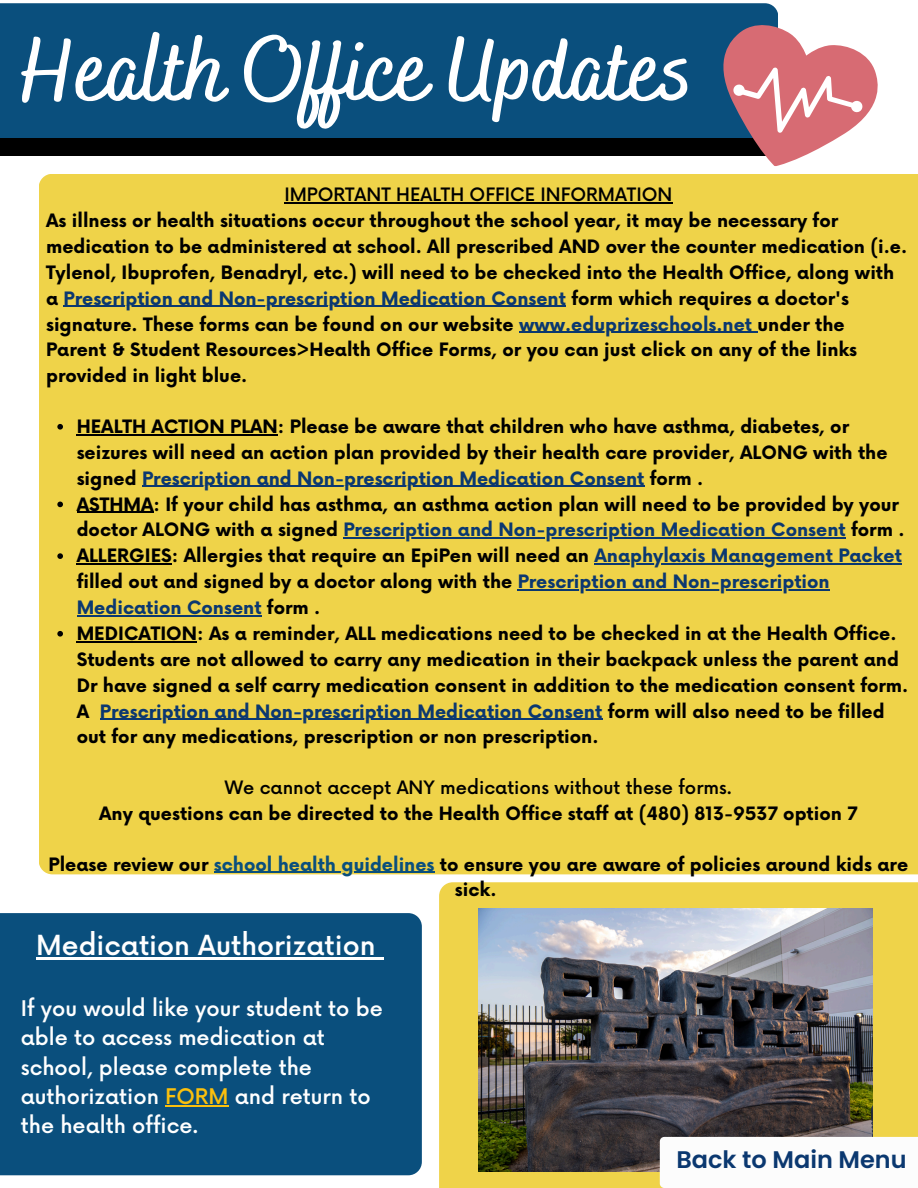
<style>
.page{position:relative;width:918px;height:1188px;background:#fff}
.page>*{position:absolute;margin:0;border:0;box-sizing:border-box;transform-origin:0 0}
.t1{font:700 91.2px "Bakerie Smooth";color:#fff}
.t2{font:500 27px "Now";color:#fff}
.t3{font:600 24px "Poppins";color:#0b3870}
.t4{font:500 21px/29.2px "Now";color:#fff}
.t5{font:700 18px/25.8px "Now";color:#000}
.t6{font:500 18px "Now";color:#000}
.s1{font-weight:500}
.s2{color:#0b3870}
.s3{color:#0a4f7d}
.s4{color:#fbc00d}
</style>
<div class="page">
<div style="left:439px;top:882px;width:479px;height:306px;background:#efd349"></div>
<div style="left:0;top:3px;width:777px;height:135px;background:#0a4f7d"></div>
<div style="left:0;top:138px;width:797px;height:18px;background:#000"></div>
<div style="left:39px;top:174px;width:879px;height:700px;background:#efd349"></div>
<div style="left:0;top:913px;width:422px;height:262px;background:#0a4f7d"></div>
<hr style="left:36px;top:958px;width:340px;height:2px;background:#fff">
<svg style="left:376px;top:958px;width:8px;height:2px"></svg>
<hr style="left:165px;top:1105px;width:64px;height:1px;background:#fbc00d">
<svg style="left:688px;top:10px;width:211px;height:181px"></svg>
<img style="left:478px;top:909px;width:394px;height:262px">
<svg style="left:660px;top:1137px;width:258px;height:51px"></svg>
<hr style="left:284px;top:202px;width:388px;height:1px;background:#000">
<hr style="left:64px;top:306px;width:502px;height:1px;background:#0b3870">
<hr style="left:519px;top:332px;width:233px;height:1px;background:#0b3870">
<svg style="left:57px;top:424px;width:6px;height:6px"></svg>
<hr style="left:77px;top:434px;width:201px;height:1px;background:#000">
<hr style="left:142px;top:486px;width:502px;height:1px;background:#0b3870">
<svg style="left:57px;top:502px;width:6px;height:5px"></svg>
<hr style="left:77px;top:512px;width:77px;height:1px;background:#000">
<hr style="left:343px;top:538px;width:503px;height:1px;background:#0b3870">
<svg style="left:57px;top:553px;width:6px;height:6px"></svg>
<hr style="left:77px;top:563px;width:95px;height:2px;background:#000">
<hr style="left:594px;top:563px;width:308px;height:2px;background:#0b3870">
<hr style="left:518px;top:589px;width:312px;height:1px;background:#0b3870">
<hr style="left:77px;top:615px;width:185px;height:1px;background:#0b3870">
<svg style="left:57px;top:631px;width:6px;height:6px"></svg>
<hr style="left:77px;top:641px;width:120px;height:1px;background:#000">
<hr style="left:100px;top:719px;width:502px;height:1px;background:#0b3870">
<hr style="left:214px;top:872px;width:221px;height:1px;background:#0a4f7d">
<h1 class="t1" style="left:21px;top:17px;width:673px">Health Office Updates</h1>
<p class="t5" style="left:46px;top:183px;width:863px;text-indent:238px"><span class="s1">IMPORTANT HEALTH OFFICE INFORMATION<br></span>As illness or health situations occur throughout the school year, it may be necessary for medication to be administered at school. All prescribed AND over the counter medication (i.e.<br>Tylenol, Ibuprofen, Benadryl, etc.) will need to be checked into the Health Office, along with a <span class="s2">Prescription and Non-prescription Medication Consent</span> form which requires a doctor's</p>
<p class="t5" style="left:46px;top:312px;width:800px">signature. These forms can be found on our website <span class="s2">www.eduprizeschools.net</span> under the</p>
<h5 class="t5" style="left:46px;top:338px;width:813px">Parent &amp; Student Resources&gt;Health Office Forms, or you can just click on any of the links provided in light blue.</h5>
<h5 class="t5" style="left:77px;top:415px;width:812px">HEALTH ACTION PLAN: Please be aware that children who have asthma, diabetes, or seizures will need an action plan provided by their health care provider, ALONG with the signed <span class="s2">Prescription and Non-prescription Medication Consent</span> form .</h5>
<h5 class="t5" style="left:77px;top:492px;width:829px">ASTHMA: If your child has asthma, an asthma action plan will need to be provided by your doctor ALONG with a signed <span class="s2">Prescription and Non-prescription Medication Consent</span> form .</h5>
<h2 class="t5" style="left:77px;top:544px;width:827px">ALLERGIES: Allergies that require an EpiPen will need an <span class="s2">Anaphylaxis Management Packet</span></h2>
<h4 class="t5" style="left:77px;top:570px;width:755px">filled out and signed by a doctor along with the <span class="s2">Prescription and Non-prescription</span></h4>
<p class="t5" style="left:77px;top:596px;width:833px"><span class="s2">Medication Consent</span> form .<br>MEDICATION: As a reminder, ALL medications need to be checked in at the Health Office.<br>Students are not allowed to carry any medication in their backpack unless the parent and Dr have signed a self carry medication consent in addition to the medication consent form.</p>
<h3 class="t5" style="left:77px;top:699px;width:809px">A <span class="s2">Prescription and Non-prescription Medication Consent</span> form will also need to be filled out for any medications, prescription or non prescription.</h3>
<p class="t6" style="left:225px;top:778px;width:509px">We cannot accept ANY medications without these forms.</p>
<p class="t5" style="left:99px;top:802px;width:760px">Any questions can be directed to the Health Office staff at (480) 813-9537 option 7</p>
<p class="t5" style="left:49px;top:852px;width:861px;text-align:center">Please review our <span class="s3">school health guidelines</span> to ensure you are aware of policies around kids are sick.</p>
<p class="t2" style="left:36px;top:931px;width:341px">Medication Authorization</p>
<h5 class="t4" style="left:21px;top:995px;width:364px">If you would like your student to be able to access medication at school, please complete the authorization <span class="s4">FORM</span> and return to the health office.</h5>
<p class="t3" style="left:676px;top:1143px;width:232px">Back to Main Menu</p>
</div>
